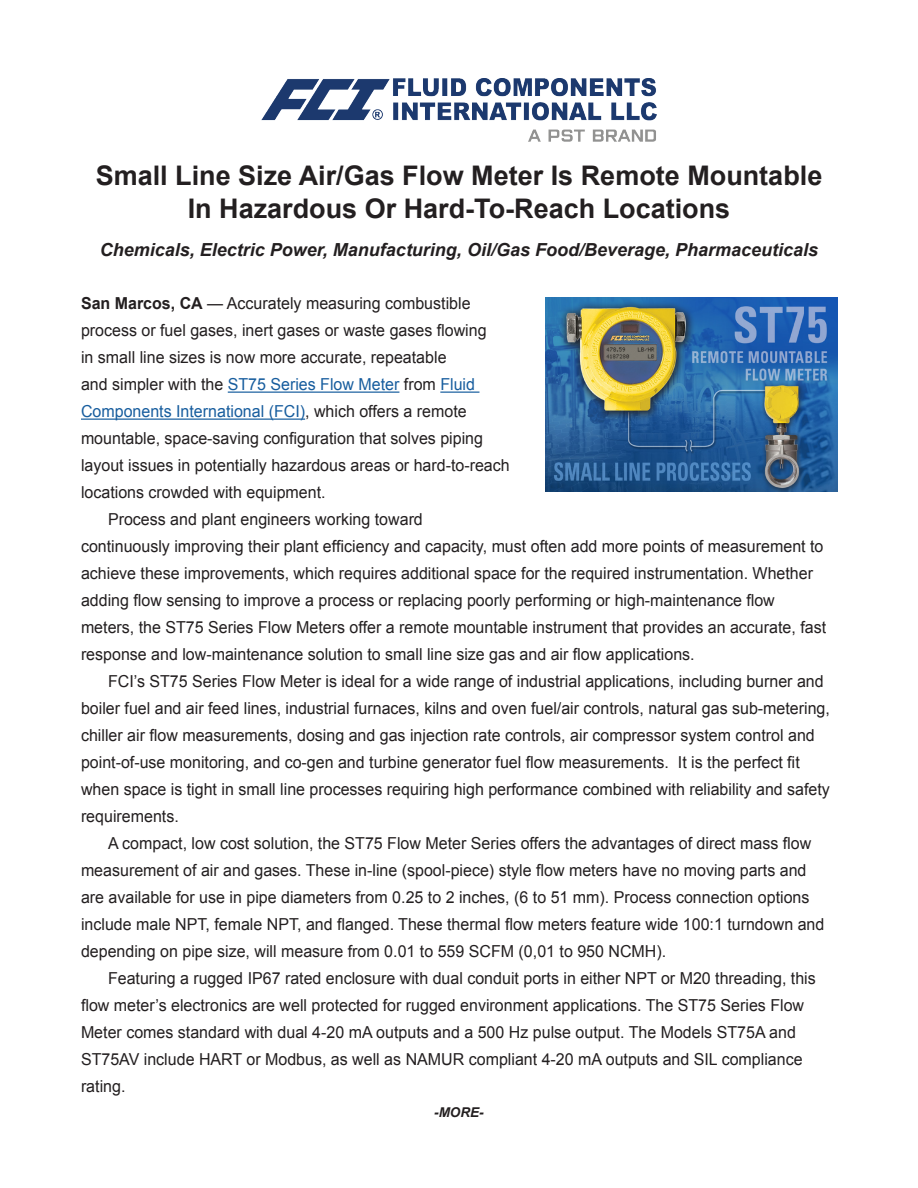
<style>
.page{position:relative;width:918px;height:1188px;background:#fff}
.page>*{position:absolute;margin:0;border:0;box-sizing:border-box;transform-origin:0 0}
.Headline{font:700 27px/33px "Arial";color:#231f20;text-align:center}
.Subhead{font:italic 700 18px "Arial";color:#231f20}
.Text_-_first_paragraph{font:16.5px/27px "Arial";color:#231f20}
.t1{font:italic 700 13.5px "Arial";color:#231f20}
.s1{font-weight:700}
.s2{color:#175d9e}
</style>
<div class="page">
<hr style="left:228px;top:392px;width:171px;height:1px;background:#175d9e">
<hr style="left:440px;top:392px;width:39px;height:1px;background:#175d9e">
<hr style="left:81px;top:419px;width:224px;height:1px;background:#175d9e">
<img style="left:262px;top:78px;width:394px;height:63px">
<img style="left:546px;top:297px;width:291px;height:194px">
<h1 class="Headline" style="left:96px;top:160px;width:728px">Small Line Size Air/Gas Flow Meter Is Remote Mountable<br>In Hazardous Or Hard-To-Reach Locations</h1>
<h2 class="Subhead" style="left:100px;top:238px;width:720px">Chemicals, Electric Power, Manufacturing, Oil/Gas Food/Beverage, Pharmaceuticals</h2>
<p class="Text_-_first_paragraph" style="left:81px;top:290px;width:430px"><span class="s1">San Marcos, CA</span> — Accurately measuring combustible process or fuel gases, inert gases or waste gases flowing<br>in small line sizes is now more accurate, repeatable<br>and simpler with the <span class="s2">ST75 Series Flow Meter</span> from <span class="s2">Fluid Components International (FCI)</span>, which offers a remote mountable, space-saving configuration that solves piping layout issues in potentially hazardous areas or hard-to-reach locations crowded with equipment.</p>
<p class="Text_-_first_paragraph" style="left:81px;top:506px;width:747px;text-indent:27px">Process and plant engineers working toward<br>continuously improving their plant efficiency and capacity, must often add more points of measurement to achieve these improvements, which requires additional space for the required instrumentation. Whether adding flow sensing to improve a process or replacing poorly performing or high-maintenance flow meters, the ST75 Series Flow Meters offer a remote mountable instrument that provides an accurate, fast response and low-maintenance solution to small line size gas and air flow applications.</p>
<p class="Text_-_first_paragraph" style="left:81px;top:668px;width:751px;text-indent:27px">FCI’s ST75 Series Flow Meter is ideal for a wide range of industrial applications, including burner and boiler fuel and air feed lines, industrial furnaces, kilns and oven fuel/air controls, natural gas sub-metering, chiller air flow measurements, dosing and gas injection rate controls, air compressor system control and point-of-use monitoring, and co-gen and turbine generator fuel flow measurements. It is the perfect fit when space is tight in small line processes requiring high performance combined with reliability and safety requirements.</p>
<p class="Text_-_first_paragraph" style="left:81px;top:830px;width:745px;text-indent:27px">A compact, low cost solution, the ST75 Flow Meter Series offers the advantages of direct mass flow measurement of air and gases. These in-line (spool-piece) style flow meters have no moving parts and are available for use in pipe diameters from 0.25 to 2 inches, (6 to 51 mm). Process connection options include male NPT, female NPT, and flanged. These thermal flow meters feature wide 100:1 turndown and depending on pipe size, will measure from 0.01 to 559 SCFM (0,01 to 950 NCMH).</p>
<p class="Text_-_first_paragraph" style="left:81px;top:965px;width:736px;text-indent:27px">Featuring a rugged IP67 rated enclosure with dual conduit ports in either NPT or M20 threading, this flow meter’s electronics are well protected for rugged environment applications. The ST75 Series Flow Meter comes standard with dual 4-20 mA outputs and a 500 Hz pulse output. The Models ST75A and ST75AV include HART or Modbus, as well as NAMUR compliant 4-20 mA outputs and SIL compliance rating.</p>
<p class="t1" style="left:434px;top:1103px;width:51px">-MORE-</p>
</div>
